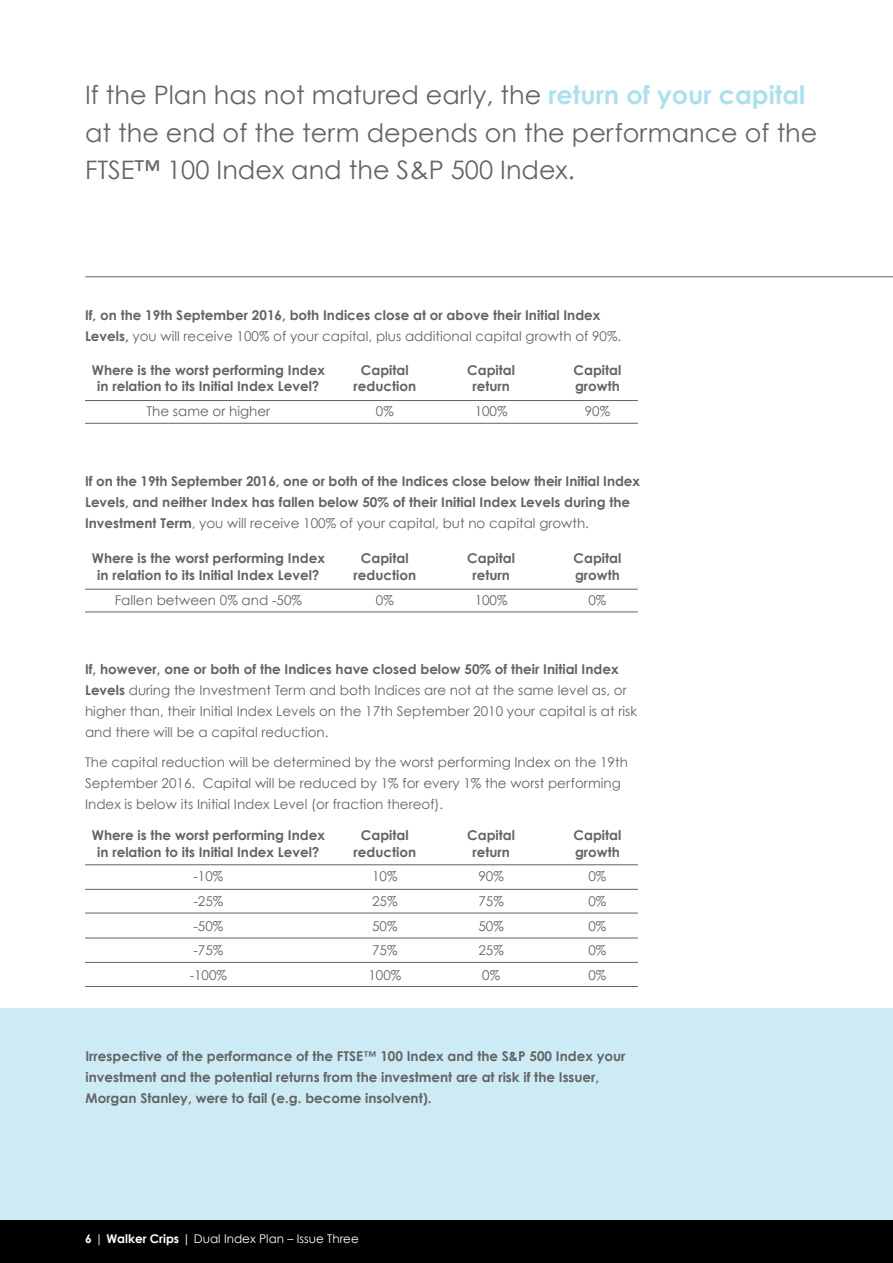
<style>
.page{position:relative;width:893px;height:1263px;background:#fff}
.page>*{position:absolute;margin:0;border:0;box-sizing:border-box;transform-origin:0 0}
.t1{font:25.5px/37.5px "Century Gothic";color:#636466}
.t2{font:700 13.5px/16.5px "Century Gothic";color:#636466;text-align:center}
.t3{font:13.5px/21px "Century Gothic";color:#636466}
.t4{font:12px "Century Gothic";color:#fff}
.s1{font-weight:700;color:#ade0ee}
.s2{font-weight:400}
.s3{font-weight:700}
</style>
<div class="page">
<div style="left:0;top:1008px;width:893px;height:212px;background:#cdebf4"></div>
<hr style="left:85px;top:276px;width:808px;height:1px;background:#636466">
<hr style="left:892px;top:1008px;width:1px;height:255px;background:#808285">
<hr style="left:85px;top:589px;width:553px;height:1px;background:#636466">
<hr style="left:85px;top:864px;width:553px;height:1px;background:#636466">
<hr style="left:85px;top:889px;width:553px;height:1px;background:#636466">
<hr style="left:85px;top:913px;width:553px;height:1px;background:#636466">
<hr style="left:85px;top:938px;width:553px;height:1px;background:#636466">
<hr style="left:85px;top:612px;width:553px;height:1px;background:#636466">
<hr style="left:85px;top:400px;width:553px;height:1px;background:#636466">
<hr style="left:85px;top:423px;width:553px;height:1px;background:#636466">
<hr style="left:85px;top:962px;width:553px;height:1px;background:#636466">
<hr style="left:85px;top:986px;width:553px;height:1px;background:#636466">
<div style="left:0;top:1220px;width:893px;height:43px;background:#000"></div>
<h1 class="t1" style="left:85px;top:76px;width:734px">If the Plan has not matured early, the <span class="s1">return of your capital </span>at the end of the term depends on the performance of the<br>FTSE™ 100 Index and the S&amp;P 500 Index.</h1>
<p class="t2" style="left:85px;top:304px;width:538px;line-height:21px;text-align:left">If, on the 19th September 2016, both Indices close at or above their Initial Index<br>Levels, <span class="s2">you will receive 100% of your capital, plus additional capital growth of 90%.</span></p>
<p class="t2" style="left:92px;top:361px;width:235px">Where is the worst performing Index in relation to its Initial Index Level?</p>
<p class="t2" style="left:353px;top:361px;width:64px">Capital reduction</p>
<p class="t2" style="left:467px;top:361px;width:49px">Capital return</p>
<p class="t2" style="left:574px;top:361px;width:49px;text-align:left">Capital growth</p>
<p class="t3" style="left:146px;top:400px;width:125px">The same or higher</p>
<p class="t3" style="left:376px;top:400px;width:19px">0%</p>
<p class="t3" style="left:475px;top:400px;width:34px">100%</p>
<p class="t3" style="left:585px;top:400px;width:27px">90%</p>
<p class="t2" style="left:85px;top:471px;width:556px;line-height:21px;text-align:left">If on the 19th September 2016, one or both of the Indices close below their Initial Index<br>Levels, and neither Index has fallen below 50% of their Initial Index Levels during the<br>Investment Term<span class="s2">, you will receive 100% of your capital, but no capital growth.</span></p>
<p class="t2" style="left:92px;top:550px;width:235px">Where is the worst performing Index in relation to its Initial Index Level?</p>
<p class="t2" style="left:353px;top:550px;width:64px">Capital reduction</p>
<p class="t2" style="left:467px;top:550px;width:49px">Capital return</p>
<p class="t2" style="left:574px;top:550px;width:49px;text-align:left">Capital growth</p>
<p class="t3" style="left:115px;top:589px;width:189px">Fallen between 0% and -50%</p>
<p class="t3" style="left:376px;top:589px;width:19px">0%</p>
<p class="t3" style="left:475px;top:589px;width:34px">100%</p>
<p class="t3" style="left:588px;top:589px;width:19px">0%</p>
<p class="t3" style="left:85px;top:659px;width:554px"><span class="s3">If, however, one or both of the Indices have closed below 50% of their Initial Index Levels</span> during the Investment Term and both Indices are not at the same level as, or higher than, their Initial Index Levels on the 17th September 2010 your capital is at risk and there will be a capital reduction.</p>
<p class="t3" style="left:85px;top:751px;width:544px">The capital reduction will be determined by the worst performing Index on the 19th<br>September 2016. Capital will be reduced by 1% for every 1% the worst performing<br>Index is below its Initial Index Level (or fraction thereof).</p>
<p class="t2" style="left:92px;top:827px;width:235px">Where is the worst performing Index in relation to its Initial Index Level?</p>
<p class="t2" style="left:354px;top:827px;width:64px">Capital reduction</p>
<p class="t2" style="left:467px;top:827px;width:49px">Capital return</p>
<p class="t2" style="left:574px;top:827px;width:49px;text-align:left">Capital growth</p>
<p class="t3" style="left:193px;top:866px;width:31px">-10%</p>
<p class="t3" style="left:372px;top:866px;width:27px">10%</p>
<p class="t3" style="left:478px;top:866px;width:27px">90%</p>
<p class="t3" style="left:588px;top:866px;width:19px">0%</p>
<p class="t3" style="left:193px;top:890px;width:31px">-25%</p>
<p class="t3" style="left:372px;top:890px;width:27px">25%</p>
<p class="t3" style="left:478px;top:890px;width:27px">75%</p>
<p class="t3" style="left:588px;top:890px;width:19px">0%</p>
<p class="t3" style="left:193px;top:915px;width:31px">-50%</p>
<p class="t3" style="left:372px;top:915px;width:27px">50%</p>
<p class="t3" style="left:478px;top:915px;width:27px">50%</p>
<p class="t3" style="left:588px;top:915px;width:19px">0%</p>
<p class="t3" style="left:193px;top:939px;width:31px">-75%</p>
<p class="t3" style="left:372px;top:939px;width:27px">75%</p>
<p class="t3" style="left:478px;top:939px;width:27px">25%</p>
<p class="t3" style="left:588px;top:939px;width:19px">0%</p>
<p class="t3" style="left:190px;top:964px;width:39px">-100%</p>
<p class="t3" style="left:368px;top:964px;width:34px">100%</p>
<p class="t3" style="left:482px;top:964px;width:19px">0%</p>
<p class="t3" style="left:588px;top:964px;width:19px">0%</p>
<p class="t2" style="left:86px;top:1045px;width:541px;line-height:21px;text-align:left">Irrespective of the performance of the FTSE™ 100 Index and the S&amp;P 500 Index your investment and the potential returns from the investment are at risk if the Issuer,<br>Morgan Stanley, were to fail (e.g. become insolvent).</p>
<p class="t4" style="left:85px;top:1231px;width:275px"><span class="s3">6</span> | <span class="s3">Walker Crips</span> | Dual Index Plan – Issue Three</p>
</div>
